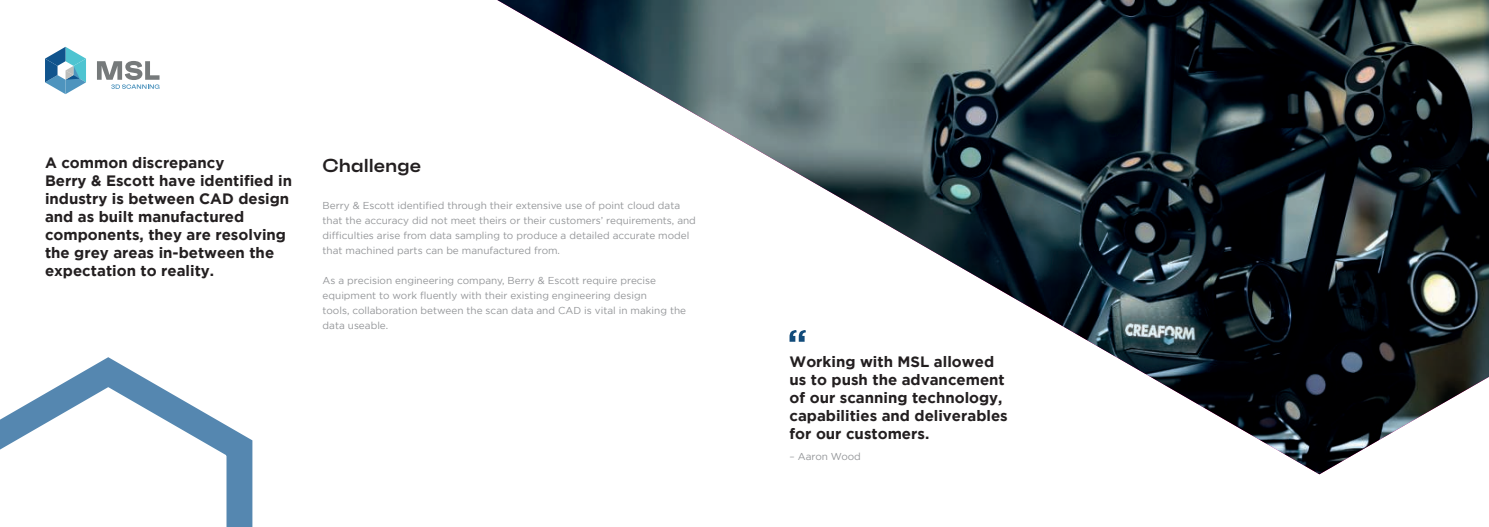
<style>
.page{position:relative;width:1489px;height:527px;background:#fff}
.page>*{position:absolute;margin:0;border:0;box-sizing:border-box;transform-origin:0 0}
.t1{font:600 expanded 18.75px "Faktum";color:#231f20}
.t2{font:700 15px/18px "Gotham";color:#231f20}
.t3{font:10px/15px "Gotham";color:#939598}
</style>
<div class="page">
<svg style="left:97px;top:61px;width:62px;height:28px"></svg>
<svg style="left:45px;top:47px;width:41px;height:47px"></svg>
<svg style="left:0;top:357px;width:253px;height:169px"></svg>
<img style="left:497px;top:0;width:991px;height:474px">
<h2 class="t2" style="left:45px;top:154px;width:248px">A common discrepancy<br>Berry &amp; Escott have identified in industry is between CAD design and as built manufactured components, they are resolving the grey areas in-between the expectation to reality.</h2>
<h1 class="t1" style="left:322px;top:158px;width:100px">Challenge</h1>
<p class="t3" style="left:322px;top:198px;width:375px">Berry &amp; Escott identified through their extensive use of point cloud data that the accuracy did not meet theirs or their customers’ requirements, and difficulties arise from data sampling to produce a detailed accurate model that machined parts can be manufactured from.</p>
<p class="t3" style="left:322px;top:273px;width:365px">As a precision engineering company, Berry &amp; Escott require precise equipment to work fluently with their existing engineering design<br>tools, collaboration between the scan data and CAD is vital in making the data useable.</p>
<h2 class="t2" style="left:789px;top:353px;width:220px">Working with MSL allowed us to push the advancement of our scanning technology, capabilities and deliverables for our customers.</h2>
<p class="t3" style="left:789px;top:449px;width:73px">– Aaron Wood</p>
</div>
